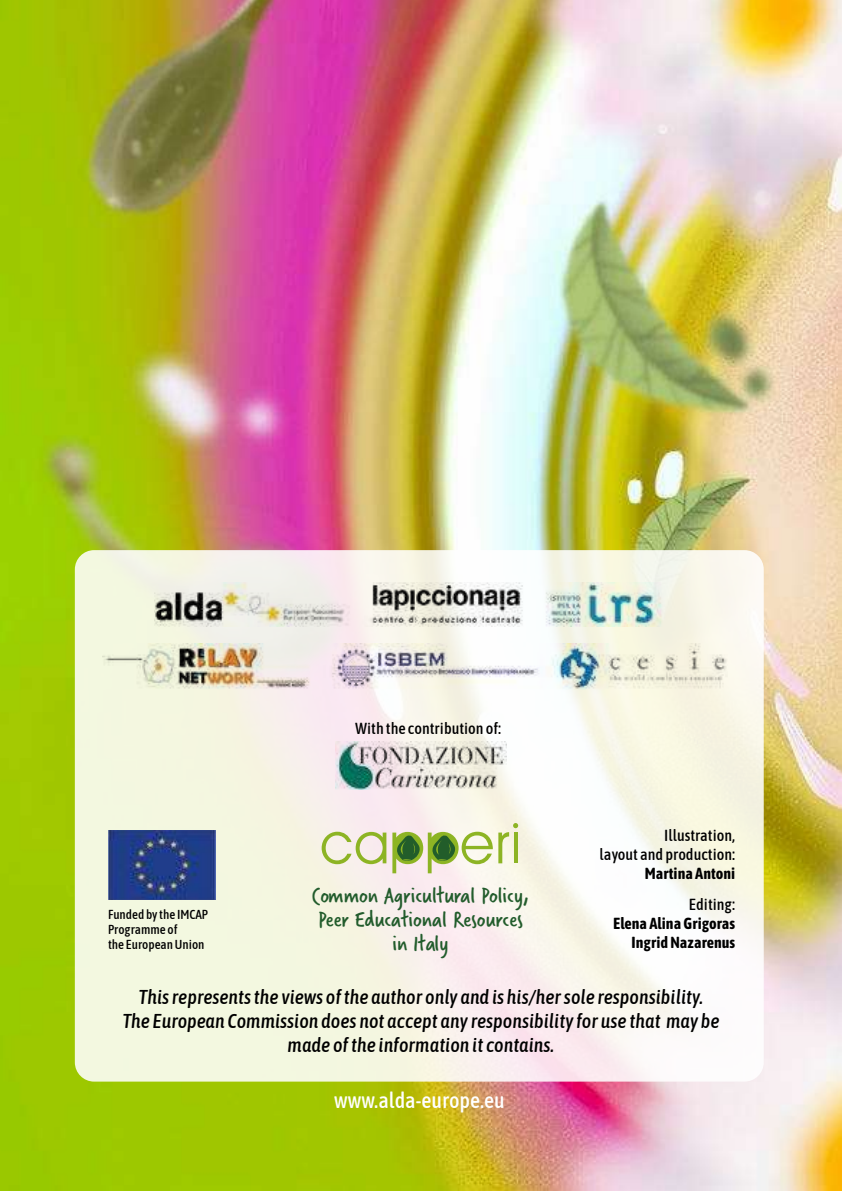
<style>
.page{position:relative;width:842px;height:1191px;background:#fff}
.page>*{position:absolute;margin:0;border:0;box-sizing:border-box;transform-origin:0 0}
.t1{font:24.2px/24.2px "Verveine";color:#225c2c;text-align:center}
.t2{font:500 22px "Asap Condensed";color:#fff}
.t3{font:italic 500 20px/24px "Asap Condensed";color:#000;text-align:center}
.t4{font:500 16px/19.2px "Asap Condensed";color:#000;text-align:right}
.t5{font:700 16px/19.2px "Asap Condensed";color:#000;text-align:right}
.t6{font:500 13px/15px "Asap Condensed";color:#000}
</style>
<div class="page">
<img style="left:0;top:0;width:842px;height:1191px">
<svg style="left:75px;top:550px;width:689px;height:531px;fill:#f7f7e6"></svg>
<img style="left:155px;top:582px;width:521px;height:44px">
<img style="left:103px;top:643px;width:625px;height:46px">
<img style="left:108px;top:831px;width:107px;height:68px">
<svg style="left:322px;top:831px;width:64px;height:33px;background:#d5dbac"></svg>
<svg style="left:392px;top:823px;width:126px;height:50px"></svg>
<img style="left:336px;top:741px;width:170px;height:48px">
<p class="t6" style="left:108px;top:907px;width:102px">Funded by the IMCAP<br>Programme of<br>the European Union</p>
<p class="t4" style="left:355px;top:720px;width:147px">With the contribution of:</p>
<p class="t1" style="left:312px;top:885px;width:219px">Common Agricultural Policy,<br>Peer Educational Resources in Italy</p>
<p class="t4" style="left:600px;top:827px;width:137px">Illustration,<br>layout and production:</p>
<p class="t5" style="left:645px;top:865px;width:92px">Martina Antoni</p>
<p class="t4" style="left:689px;top:896px;width:48px">Editing:</p>
<p class="t5" style="left:613px;top:915px;width:123px">Elena Alina Grigoras<br>Ingrid Nazarenus</p>
<p class="t3" style="left:122px;top:987px;width:599px">This represents the views of the author only and is his/her sole responsibility.<br>The European Commission does not accept any responsibility for use that may be made of the information it contains.</p>
<p class="t2" style="left:334px;top:1091px;width:172px">www.alda-europe.eu</p>
</div>
